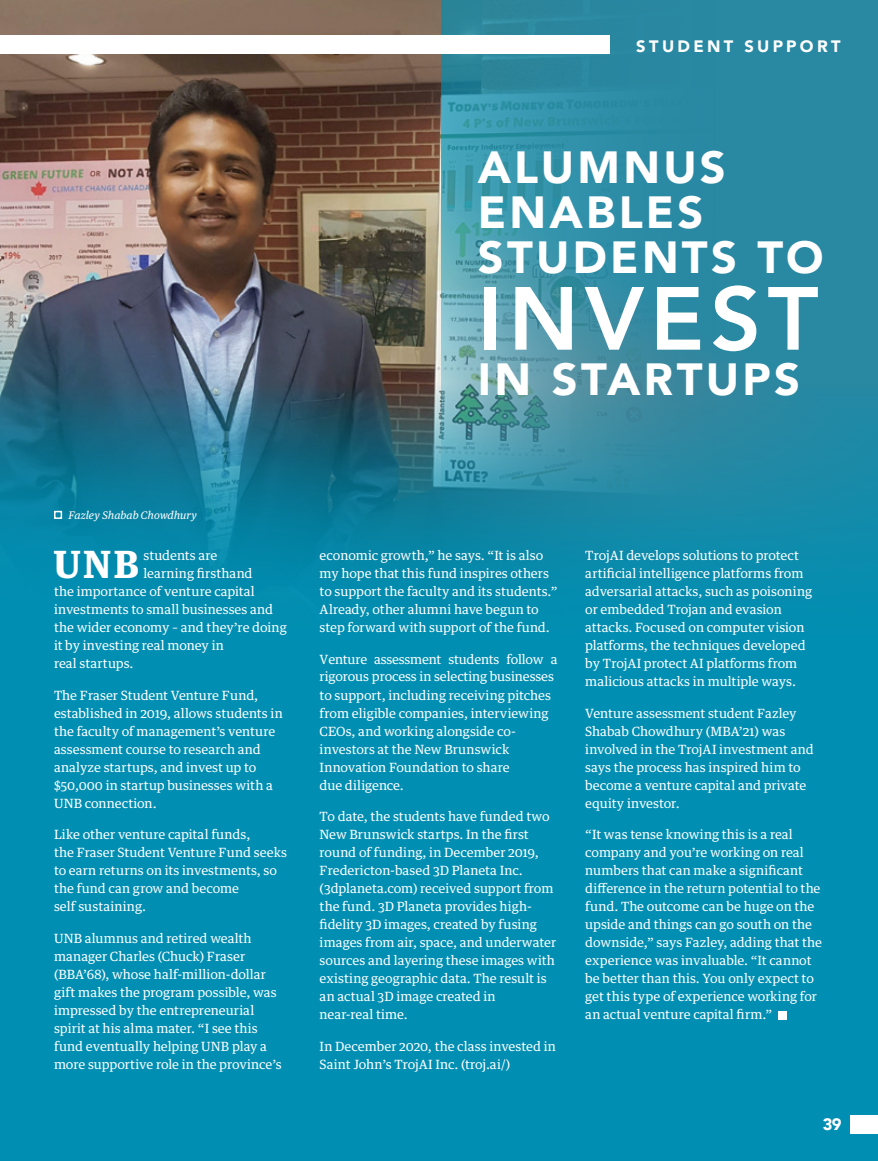
<style>
.page{position:relative;width:878px;height:1161px;background:#008fb3}
.page>*{position:absolute;margin:0;border:0;box-sizing:border-box;transform-origin:0 0}
.Content_Text{font:800 88.5px "Avenir";letter-spacing:.07em;color:#fff}
.Content_Text-2{font:900 45px/45px "Avenir";letter-spacing:.075em;color:#fff}
.Content_Text-3{font:700 37.65px "Guardian Text Egyp";color:#fff}
.t1{font:900 16.5px "Avenir";letter-spacing:.205em;color:#fff}
.Content_Text-4{font:12.75px/18px "Guardian Text Egyp";color:#fff}
.Content_Text-5{font:italic 10.5px "Guardian Text Egyp";color:#fff}
</style>
<div class="page">
<img style="left:0;top:0;width:441px;height:568px">
<svg style="left:441px;top:0;width:437px;height:571px;background:#2f8da5"></svg>
<div style="left:778px;top:1011px;width:8px;height:8px;background:#fff"></div>
<div style="left:54px;top:511px;width:8px;height:8px;border:2px solid #fff"></div>
<div style="left:850px;top:1115px;width:28px;height:19px;background:#fff"></div>
<div style="left:0;top:35px;width:609px;height:19px;background:#fff"></div>
<p class="t1" style="left:636px;top:32px;width:206px">STUDENT SUPPORT</p>
<p class="Content_Text-2" style="left:477px;top:144px;width:347px">ALUMNUS<br>ENABLES<br>STUDENTS TO</p>
<p class="Content_Text" style="left:477px;top:250px;width:342px">INVEST</p>
<p class="Content_Text-2" style="left:477px;top:355px;width:324px">IN STARTUPS</p>
<p class="Content_Text-5" style="left:69px;top:506px;width:130px">Fazley Shabab Chowdhury</p>
<p class="Content_Text-3" style="left:53px;top:533px;width:87px">UNB</p>
<p class="Content_Text-4" style="left:143px;top:545px;width:76px">students are</p>
<p class="Content_Text-4" style="left:143px;top:563px;width:111px">learning firsthand</p>
<p class="Content_Text-4" style="left:54px;top:581px;width:202px">the importance of venture capital</p>
<p class="Content_Text-4" style="left:54px;top:599px;width:220px">investments to small businesses and</p>
<p class="Content_Text-4" style="left:54px;top:617px;width:234px">the wider economy – and they’re doing</p>
<p class="Content_Text-4" style="left:54px;top:635px;width:171px">it by investing real money in</p>
<p class="Content_Text-4" style="left:54px;top:653px;width:81px">real startups.</p>
<p class="Content_Text-4" style="left:54px;top:685px;width:230px">The Fraser Student Venture Fund, established in 2019, allows students in the faculty of management’s venture assessment course to research and analyze startups, and invest up to $50,000 in startup businesses with a UNB connection.</p>
<p class="Content_Text-4" style="left:54px;top:824px;width:235px">Like other venture capital funds,<br>the Fraser Student Venture Fund seeks to earn returns on its investments, so the fund can grow and become<br>self sustaining.</p>
<p class="Content_Text-4" style="left:54px;top:928px;width:229px">UNB alumnus and retired wealth manager Charles (Chuck) Fraser (BBA’68), whose half-million-dollar gift makes the program possible, was impressed by the entrepreneurial spirit at his alma mater. “I see this fund eventually helping UNB play a more supportive role in the province’s</p>
<p class="Content_Text-4" style="left:319px;top:545px;width:239px">economic growth,” he says. “It is also my hope that this fund inspires others to support the faculty and its students.” Already, other alumni have begun to step forward with support of the fund.</p>
<p class="Content_Text-4" style="left:319px;top:649px;width:239px">Venture assessment students follow a rigorous process in selecting businesses to support, including receiving pitches from eligible companies, interviewing CEOs, and working alongside co&shy;investors at the New Brunswick Innovation Foundation to share<br>due diligence.</p>
<p class="Content_Text-4" style="left:319px;top:806px;width:238px">To date, the students have funded two New Brunswick startps. In the first round of funding, in December 2019, Fredericton-based 3D Planeta Inc. (3dplaneta.com) received support from the fund. 3D Planeta provides high&shy;fidelity 3D images, created by fusing images from air, space, and underwater sources and layering these images with existing geographic data. The result is an actual 3D image created in<br>near-real time.</p>
<p class="Content_Text-4" style="left:319px;top:1036px;width:238px">In December 2020, the class invested in<br>Saint John’s TrojAI Inc. (troj.ai/)</p>
<p class="Content_Text-4" style="left:585px;top:545px;width:228px">TrojAI develops solutions to protect artificial intelligence platforms from adversarial attacks, such as poisoning or embedded Trojan and evasion attacks. Focused on computer vision platforms, the techniques developed by TrojAI protect AI platforms from malicious attacks in multiple ways.</p>
<p class="Content_Text-4" style="left:585px;top:703px;width:230px">Venture assessment student Fazley<br>Shabab Chowdhury (MBA’21) was involved in the TrojAI investment and says the process has inspired him to become a venture capital and private equity investor.</p>
<p class="Content_Text-4" style="left:585px;top:824px;width:238px">“It was tense knowing this is a real company and you’re working on real numbers that can make a significant difference in the return potential to the fund. The outcome can be huge on the upside and things can go south on the downside,” says Fazley, adding that the experience was invaluable. “It cannot be better than this. You only expect to get this type of experience working for an actual venture capital firm.”</p>
<p class="t1" style="left:822px;top:1111px;width:20px">39</p>
</div>
